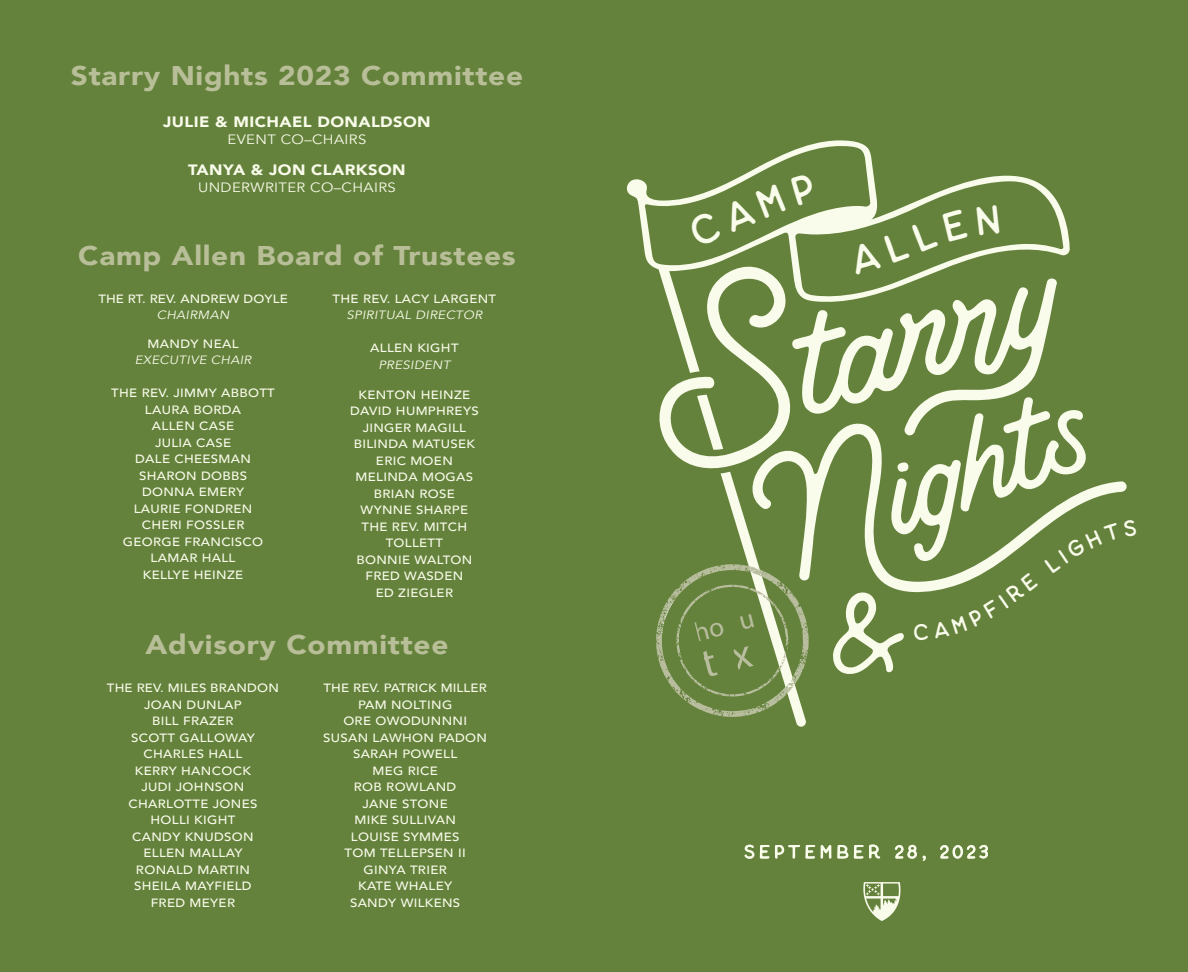
<style>
.page{position:relative;width:1188px;height:972px;background:#64823b}
.page>*{position:absolute;margin:0;border:0;box-sizing:border-box;transform-origin:0 0}
.BACK_PAGE_COMMITTEE_MEMEBER{font:900 27px "Avenir";letter-spacing:.025em;color:#b8be97;scale:1.1 1}
.BACK_PAGE_COMMITTEE_MEMEBER-2{font:900 15px "Avenir";letter-spacing:.025em;color:#f9fbeb;scale:1.1 1}
.BACK_PAGE_COMMITTEE_MEMEBER-3{font:13.5px "Avenir";letter-spacing:.025em;color:#f9fbeb;scale:1.1 1}
.BACK_PAGE_COMMITTEE_MEMEBER-4{font:500 12px/16.5px "Avenir";letter-spacing:.025em;color:#f9fbeb;text-align:center;scale:1.1 1}
.BACK_PAGE_COMMITTEE_MEMEBER-5{font:italic 12px "Avenir";letter-spacing:.025em;color:#f9fbeb;scale:1.1 1}
</style>
<div class="page">
<svg style="left:744px;top:844px;width:87px;height:15px"></svg>
<svg style="left:837px;top:844px;width:44px;height:15px"></svg>
<svg style="left:895px;top:844px;width:31px;height:17px"></svg>
<svg style="left:940px;top:844px;width:48px;height:15px"></svg>
<svg style="left:626px;top:140px;width:248px;height:76px"></svg>
<img style="left:863px;top:883px;width:38px;height:38px">
<svg style="left:640px;top:174px;width:487px;height:543px"></svg>
<p class="BACK_PAGE_COMMITTEE_MEMEBER" style="left:71px;top:53px;width:413px">Starry Nights 2023 Committee</p>
<p class="BACK_PAGE_COMMITTEE_MEMEBER-2" style="left:163px;top:109px;width:245px">JULIE &amp; MICHAEL DONALDSON</p>
<p class="BACK_PAGE_COMMITTEE_MEMEBER-3" style="left:228px;top:131px;width:128px">EVENT CO–CHAIRS</p>
<p class="BACK_PAGE_COMMITTEE_MEMEBER-2" style="left:188px;top:157px;width:199px">TANYA &amp; JON CLARKSON</p>
<p class="BACK_PAGE_COMMITTEE_MEMEBER-3" style="left:198px;top:179px;width:181px">UNDERWRITER CO–CHAIRS</p>
<p class="BACK_PAGE_COMMITTEE_MEMEBER" style="left:78px;top:232px;width:399px">Camp Allen Board of Trustees</p>
<p class="BACK_PAGE_COMMITTEE_MEMEBER-4" style="left:98px;top:289px;width:174px">THE RT. REV. ANDREW DOYLE</p>
<p class="BACK_PAGE_COMMITTEE_MEMEBER-5" style="left:157px;top:308px;width:67px">CHAIRMAN</p>
<p class="BACK_PAGE_COMMITTEE_MEMEBER-4" style="left:148px;top:335px;width:84px">MANDY NEAL</p>
<p class="BACK_PAGE_COMMITTEE_MEMEBER-5" style="left:135px;top:353px;width:108px">EXECUTIVE CHAIR</p>
<p class="BACK_PAGE_COMMITTEE_MEMEBER-4" style="left:111px;top:384px;width:150px">THE REV. JIMMY ABBOTT</p>
<p class="BACK_PAGE_COMMITTEE_MEMEBER-4" style="left:145px;top:401px;width:89px">LAURA BORDA</p>
<p class="BACK_PAGE_COMMITTEE_MEMEBER-4" style="left:152px;top:417px;width:76px">ALLEN CASE</p>
<p class="BACK_PAGE_COMMITTEE_MEMEBER-4" style="left:155px;top:434px;width:71px">JULIA CASE</p>
<p class="BACK_PAGE_COMMITTEE_MEMEBER-4" style="left:135px;top:450px;width:107px">DALE CHEESMAN</p>
<p class="BACK_PAGE_COMMITTEE_MEMEBER-4" style="left:139px;top:467px;width:100px">SHARON DOBBS</p>
<p class="BACK_PAGE_COMMITTEE_MEMEBER-4" style="left:142px;top:483px;width:94px">DONNA EMERY</p>
<p class="BACK_PAGE_COMMITTEE_MEMEBER-4" style="left:134px;top:500px;width:109px">LAURIE FONDREN</p>
<p class="BACK_PAGE_COMMITTEE_MEMEBER-4" style="left:142px;top:516px;width:95px">CHERI FOSSLER</p>
<p class="BACK_PAGE_COMMITTEE_MEMEBER-4" style="left:123px;top:533px;width:129px">GEORGE FRANCISCO</p>
<p class="BACK_PAGE_COMMITTEE_MEMEBER-4" style="left:151px;top:549px;width:79px">LAMAR HALL</p>
<p class="BACK_PAGE_COMMITTEE_MEMEBER-4" style="left:143px;top:566px;width:93px">KELLYE HEINZE</p>
<p class="BACK_PAGE_COMMITTEE_MEMEBER-4" style="left:333px;top:290px;width:150px">THE REV. LACY LARGENT</p>
<p class="BACK_PAGE_COMMITTEE_MEMEBER-5" style="left:346px;top:308px;width:125px">SPIRITUAL DIRECTOR</p>
<p class="BACK_PAGE_COMMITTEE_MEMEBER-4" style="left:370px;top:339px;width:82px">ALLEN KIGHT</p>
<p class="BACK_PAGE_COMMITTEE_MEMEBER-5" style="left:378px;top:357px;width:67px">PRESIDENT</p>
<p class="BACK_PAGE_COMMITTEE_MEMEBER-4" style="left:359px;top:386px;width:103px">KENTON HEINZE</p>
<p class="BACK_PAGE_COMMITTEE_MEMEBER-4" style="left:350px;top:402px;width:119px">DAVID HUMPHREYS</p>
<p class="BACK_PAGE_COMMITTEE_MEMEBER-4" style="left:363px;top:419px;width:96px">JINGER MAGILL</p>
<p class="BACK_PAGE_COMMITTEE_MEMEBER-4" style="left:354px;top:435px;width:112px">BILINDA MATUSEK</p>
<p class="BACK_PAGE_COMMITTEE_MEMEBER-4" style="left:376px;top:452px;width:71px">ERIC MOEN</p>
<p class="BACK_PAGE_COMMITTEE_MEMEBER-4" style="left:356px;top:468px;width:108px">MELINDA MOGAS</p>
<p class="BACK_PAGE_COMMITTEE_MEMEBER-4" style="left:374px;top:485px;width:75px">BRIAN ROSE</p>
<p class="BACK_PAGE_COMMITTEE_MEMEBER-4" style="left:361px;top:501px;width:99px">WYNNE SHARPE</p>
<p class="BACK_PAGE_COMMITTEE_MEMEBER-4" style="left:362px;top:518px;width:98px">THE REV. MITCH<br>TOLLETT</p>
<p class="BACK_PAGE_COMMITTEE_MEMEBER-4" style="left:356px;top:551px;width:107px">BONNIE WALTON</p>
<p class="BACK_PAGE_COMMITTEE_MEMEBER-4" style="left:366px;top:567px;width:90px">FRED WASDEN</p>
<p class="BACK_PAGE_COMMITTEE_MEMEBER-4" style="left:376px;top:584px;width:72px">ED ZIEGLER</p>
<p class="BACK_PAGE_COMMITTEE_MEMEBER" style="left:146px;top:621px;width:277px">Advisory Committee</p>
<p class="BACK_PAGE_COMMITTEE_MEMEBER-4" style="left:107px;top:679px;width:158px">THE REV. MILES BRANDON</p>
<p class="BACK_PAGE_COMMITTEE_MEMEBER-4" style="left:144px;top:696px;width:90px">JOAN DUNLAP</p>
<p class="BACK_PAGE_COMMITTEE_MEMEBER-4" style="left:152px;top:712px;width:76px">BILL FRAZER</p>
<p class="BACK_PAGE_COMMITTEE_MEMEBER-4" style="left:131px;top:729px;width:114px">SCOTT GALLOWAY</p>
<p class="BACK_PAGE_COMMITTEE_MEMEBER-4" style="left:144px;top:745px;width:91px">CHARLES HALL</p>
<p class="BACK_PAGE_COMMITTEE_MEMEBER-4" style="left:135px;top:762px;width:107px">KERRY HANCOCK</p>
<p class="BACK_PAGE_COMMITTEE_MEMEBER-4" style="left:142px;top:778px;width:95px">JUDI JOHNSON</p>
<p class="BACK_PAGE_COMMITTEE_MEMEBER-4" style="left:128px;top:795px;width:119px">CHARLOTTE JONES</p>
<p class="BACK_PAGE_COMMITTEE_MEMEBER-4" style="left:150px;top:811px;width:79px">HOLLI KIGHT</p>
<p class="BACK_PAGE_COMMITTEE_MEMEBER-4" style="left:132px;top:828px;width:112px">CANDY KNUDSON</p>
<p class="BACK_PAGE_COMMITTEE_MEMEBER-4" style="left:143px;top:844px;width:91px">ELLEN MALLAY</p>
<p class="BACK_PAGE_COMMITTEE_MEMEBER-4" style="left:136px;top:861px;width:105px">RONALD MARTIN</p>
<p class="BACK_PAGE_COMMITTEE_MEMEBER-4" style="left:134px;top:877px;width:108px">SHEILA MAYFIELD</p>
<p class="BACK_PAGE_COMMITTEE_MEMEBER-4" style="left:151px;top:894px;width:78px">FRED MEYER</p>
<p class="BACK_PAGE_COMMITTEE_MEMEBER-4" style="left:324px;top:679px;width:150px">THE REV. PATRICK MILLER</p>
<p class="BACK_PAGE_COMMITTEE_MEMEBER-4" style="left:358px;top:696px;width:87px">PAM NOLTING</p>
<p class="BACK_PAGE_COMMITTEE_MEMEBER-4" style="left:343px;top:712px;width:114px">ORE OWODUNNNI</p>
<p class="BACK_PAGE_COMMITTEE_MEMEBER-4" style="left:323px;top:729px;width:150px">SUSAN LAWHON PADON</p>
<p class="BACK_PAGE_COMMITTEE_MEMEBER-4" style="left:353px;top:745px;width:96px">SARAH POWELL</p>
<p class="BACK_PAGE_COMMITTEE_MEMEBER-4" style="left:372px;top:762px;width:61px">MEG RICE</p>
<p class="BACK_PAGE_COMMITTEE_MEMEBER-4" style="left:354px;top:778px;width:95px">ROB ROWLAND</p>
<p class="BACK_PAGE_COMMITTEE_MEMEBER-4" style="left:363px;top:795px;width:79px">JANE STONE</p>
<p class="BACK_PAGE_COMMITTEE_MEMEBER-4" style="left:354px;top:811px;width:94px">MIKE SULLIVAN</p>
<p class="BACK_PAGE_COMMITTEE_MEMEBER-4" style="left:351px;top:828px;width:100px">LOUISE SYMMES</p>
<p class="BACK_PAGE_COMMITTEE_MEMEBER-4" style="left:345px;top:844px;width:112px">TOM TELLEPSEN II</p>
<p class="BACK_PAGE_COMMITTEE_MEMEBER-4" style="left:364px;top:861px;width:77px">GINYA TRIER</p>
<p class="BACK_PAGE_COMMITTEE_MEMEBER-4" style="left:358px;top:877px;width:87px">KATE WHALEY</p>
<p class="BACK_PAGE_COMMITTEE_MEMEBER-4" style="left:350px;top:894px;width:102px">SANDY WILKENS</p>
</div>
